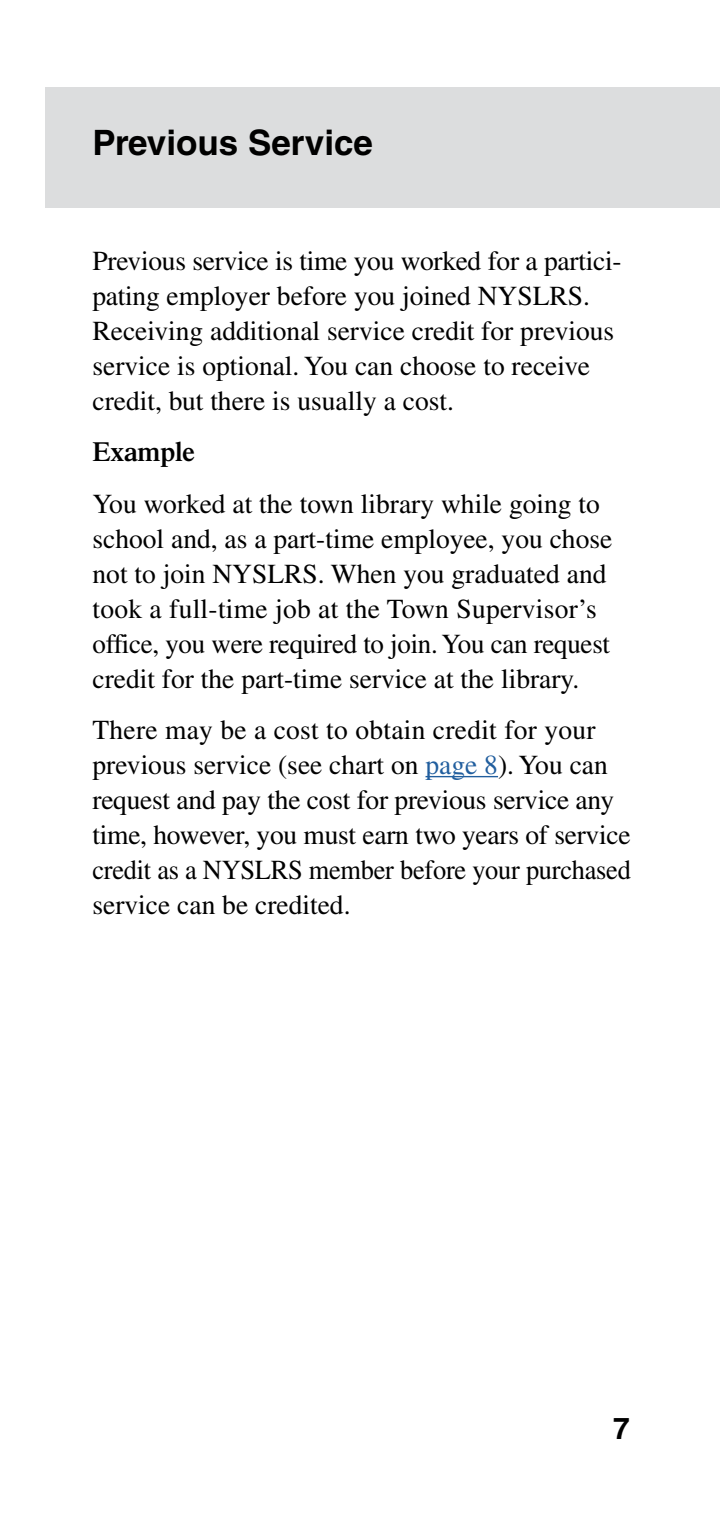
<style>
.page{position:relative;width:720px;height:1530px;background:#fff}
.page>*{position:absolute;margin:0;border:0;box-sizing:border-box;transform-origin:0 0}
.t1{font:700 35px "Helvetica LT Std";color:#000}
.t2{font:700 30px "Helvetica LT Std";color:#000}
.t3{font:27.5px/35px "Times LT Std";color:#000}
.t4{font:600 27.5px "Times LT Std";letter-spacing:-.01em;color:#000}
.s1{color:#215e9e}
</style>
<div class="page">
<div style="left:45px;top:88px;width:675px;height:120px;background:#dcddde"></div>
<hr style="left:426px;top:776px;width:72px;height:1px;background:#215e9e">
<p class="t1" style="left:92px;top:121px;width:282px">Previous Service</p>
<p class="t3" style="left:92px;top:243px;width:531px">Previous service is time you worked for a partici&shy;pating employer before you joined NYSLRS.<br>Receiving additional service credit for previous service is optional. You can choose to receive credit, but there is usually a cost.</p>
<p class="t4" style="left:92px;top:436px;width:104px">Example</p>
<p class="t3" style="left:92px;top:486px;width:521px">You worked at the town library while going to school and, as a part-time employee, you chose not to join NYSLRS. When you graduated and took a full-time job at the Town Supervisor’s office, you were required to join. You can request credit for the part-time service at the library.</p>
<p class="t3" style="left:92px;top:712px;width:540px">There may be a cost to obtain credit for your previous service (see chart on <span class="s1">page 8</span>). You can request and pay the cost for previous service any time, however, you must earn two years of service credit as a NYSLRS member before your purchased service can be credited.</p>
<p class="t2" style="left:613px;top:1410px;width:18px">7</p>
</div>
